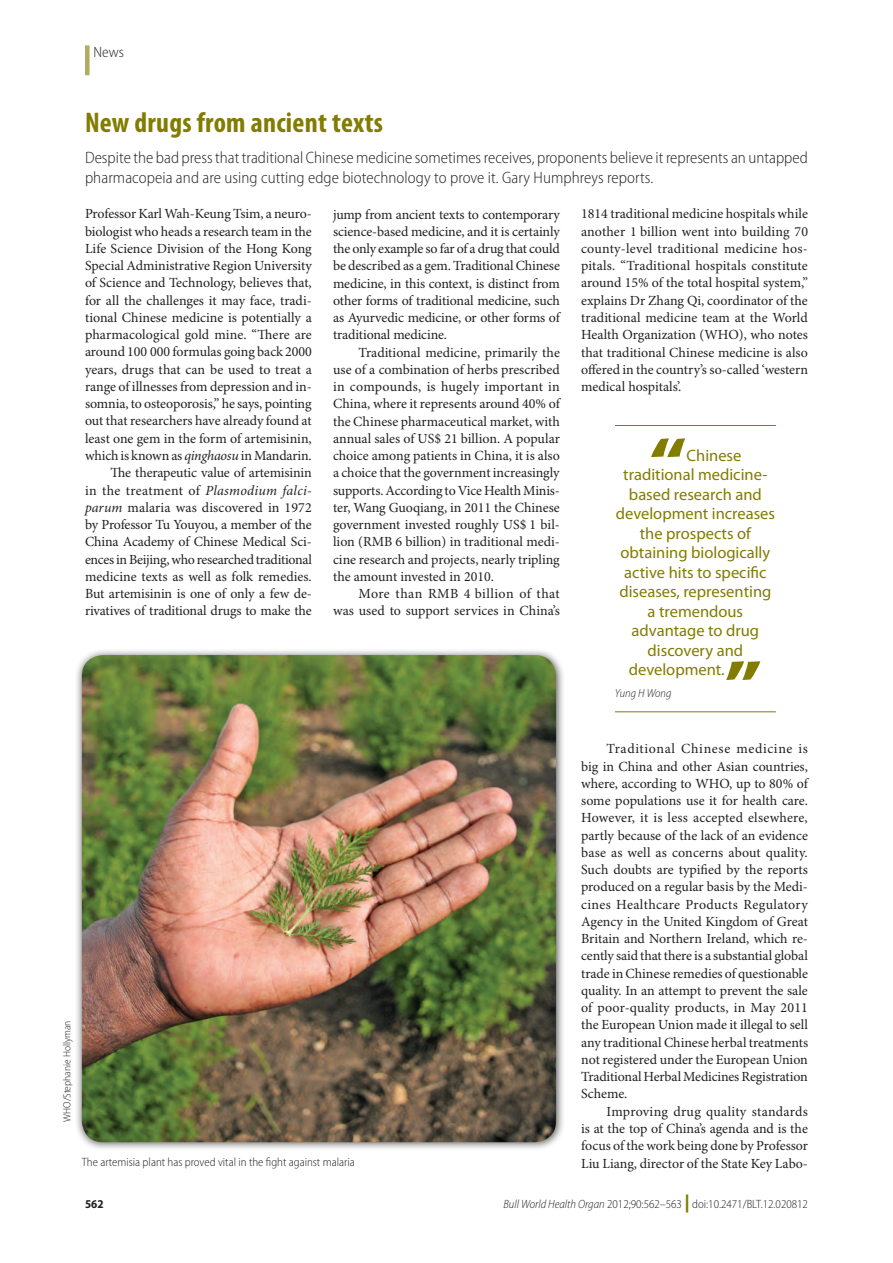
<style>
.page{position:relative;width:893px;height:1263px;background:#fff}
.page>*{position:absolute;margin:0;border:0;box-sizing:border-box;transform-origin:0 0}
.Pull_Quote{font:900 63.75px "Myriad Pro";color:#827c00;scale:1.18 1}
.Article_Title{font:700 condensed 28.5px "Myriad Pro";letter-spacing:.01em;color:#827c00}
.Pull_Quote-2{font:16.5px "Myriad Pro";color:#827c00}
.Strap_Para{font:300 semi-condensed 16.5px/19.5px "Myriad Pro";color:#231f20}
.Section_Title{font:300 semi-condensed 15px "Myriad Pro";color:#231f20}
.Para_Ind{font:13.95px/17.2px "Minion Pro";letter-spacing:-.005em;color:#231f20;text-align:justify}
.Para_No_Ind{font:13.95px/17.2px "Minion Pro";letter-spacing:-.01em;color:#231f20;text-align:justify}
.News_Fig_Capt{font:300 semi-condensed 12px "Myriad Pro";color:#231f20}
.t1{font:700 semi-condensed 12px "Myriad Pro";color:#231f20}
.Pull_Quote_Auth{font:italic 300 semi-condensed 11.7px "Myriad Pro";letter-spacing:.005em;color:#231f20}
.Fig_Credit{font:300 semi-condensed 10.5px "Myriad Pro";color:#231f20}
.s1{font-style:italic}
.s2{font-weight:900;font-stretch:normal;font-size:18px;color:#827c00}
</style>
<div class="page">
<div style="left:85px;top:45px;width:5px;height:30px;background:#b2ac5f"></div>
<hr style="left:615px;top:425px;width:161px;height:1px;background:#827c00">
<hr style="left:615px;top:711px;width:161px;height:1px;background:#827c00">
<div style="left:75px;top:648px;width:490px;height:503px;background:#231f20;opacity:.75"></div>
<img style="left:82px;top:655px;width:474px;height:487px">
<p class="Section_Title" style="left:94px;top:44px;width:32px">News</p>
<p class="Article_Title" style="left:85px;top:107px;width:300px">New drugs from ancient texts</p>
<p class="Strap_Para" style="left:85px;top:148px;width:724px">Despite the bad press that traditional Chinese medicine sometimes receives, proponents believe it represents an untapped pharmacopeia and are using cutting edge biotechnology to prove it. Gary Humphreys reports.</p>
<p class="Para_No_Ind" style="left:85px;top:206px;width:228px">Professor Karl Wah-Keung Tsim, a neuro&shy;biologist who heads a research team in the Life Science Division of the Hong Kong Special Administrative Region University of Science and Technology, believes that, for all the challenges it may face, tradi&shy;tional Chinese medicine is potentially a pharmacological gold mine. “There are around 100 000 formulas going back 2000 years, drugs that can be used to treat a range of illnesses from depression and in&shy;somnia, to osteoporosis,” he says, pointing out that researchers have already found at least one gem in the form of artemisinin, which is known as <span class="s1">qinghaosu</span> in Mandarin.</p>
<p class="Para_Ind" style="left:85px;top:465px;width:228px;text-indent:26px">The therapeutic value of artemisinin in the treatment of <span class="s1">Plasmodium falci&shy;parum</span> malaria was discovered in 1972 by Professor Tu Youyou, a member of the China Academy of Chinese Medical Sci&shy;ences in Beijing, who researched traditional medicine texts as well as folk remedies.<br>But artemisinin is one of only a few de&shy;rivatives of traditional drugs to make the</p>
<p class="Para_Ind" style="left:333px;top:206px;width:228px">jump from ancient texts to contemporary science-based medicine, and it is certainly the only example so far of a drug that could be described as a gem. Traditional Chinese medicine, in this context, is distinct from other forms of traditional medicine, such as Ayurvedic medicine, or other forms of traditional medicine.</p>
<p class="Para_Ind" style="left:333px;top:344px;width:228px;text-indent:26px">Traditional medicine, primarily the use of a combination of herbs prescribed in compounds, is hugely important in China, where it represents around 40% of the Chinese pharmaceutical market, with annual sales of US$ 21 billion. A popular choice among patients in China, it is also a choice that the government increasingly supports. According to Vice Health Minis&shy;ter, Wang Guoqiang, in 2011 the Chinese government invested roughly US$ 1 bil&shy;lion (RMB 6 billion) in traditional medi&shy;cine research and projects, nearly tripling the amount invested in 2010.</p>
<p class="Para_Ind" style="left:333px;top:585px;width:228px;text-align:right">More than RMB 4 billion of that<br>was used to support services in China’s</p>
<p class="Para_Ind" style="left:581px;top:206px;width:228px">1814 traditional medicine hospitals while another 1 billion went into building 70 county-level traditional medicine hos&shy;pitals. “Traditional hospitals constitute around 15% of the total hospital system,” explains Dr Zhang Qi, coordinator of the traditional medicine team at the World Health Organization (WHO), who notes that traditional Chinese medicine is also offered in the country’s so-called ‘western medical hospitals’.</p>
<p class="Pull_Quote" style="left:649px;top:425px;width:33px">“</p>
<p class="Pull_Quote-2" style="left:687px;top:446px;width:56px">Chinese</p>
<p class="Pull_Quote-2" style="left:623px;top:466px;width:146px">traditional medicine-</p>
<p class="Pull_Quote-2" style="left:629px;top:485px;width:134px">based research and</p>
<p class="Pull_Quote-2" style="left:616px;top:505px;width:161px">development increases</p>
<p class="Pull_Quote-2" style="left:640px;top:524px;width:113px">the prospects of</p>
<p class="Pull_Quote-2" style="left:620px;top:544px;width:151px">obtaining biologically</p>
<p class="Pull_Quote-2" style="left:624px;top:563px;width:144px">active hits to specific</p>
<p class="Pull_Quote-2" style="left:619px;top:583px;width:153px">diseases, representing</p>
<p class="Pull_Quote-2" style="left:648px;top:602px;width:97px">a tremendous</p>
<p class="Pull_Quote-2" style="left:632px;top:622px;width:129px">advantage to drug</p>
<p class="Pull_Quote-2" style="left:648px;top:641px;width:97px">discovery and</p>
<p class="Pull_Quote-2" style="left:629px;top:661px;width:97px">development.</p>
<p class="Pull_Quote_Auth" style="left:615px;top:686px;width:58px">Yung H Wong</p>
<p class="Pull_Quote" style="left:725px;top:648px;width:33px">”</p>
<p class="Fig_Credit" style="left:61px;top:1122px;width:102px;rotate:-90deg">WHO/Stephanie Hollyman</p>
<p class="News_Fig_Capt" style="left:82px;top:1156px;width:274px">The artemisia plant has proved vital in the fight against malaria</p>
<p class="Para_Ind" style="left:581px;top:741px;width:228px;text-indent:26px">Traditional Chinese medicine is big in China and other Asian countries, where, according to WHO, up to 80% of some populations use it for health care.<br>However, it is less accepted elsewhere, partly because of the lack of an evidence base as well as concerns about quality.<br>Such doubts are typified by the reports produced on a regular basis by the Medi&shy;cines Healthcare Products Regulatory Agency in the United Kingdom of Great Britain and Northern Ireland, which re&shy;cently said that there is a substantial global trade in Chinese remedies of questionable quality. In an attempt to prevent the sale of poor-quality products, in May 2011 the European Union made it illegal to sell any traditional Chinese herbal treatments not registered under the European Union Traditional Herbal Medicines Registration Scheme.</p>
<p class="Para_Ind" style="left:581px;top:1103px;width:228px;text-indent:26px">Improving drug quality standards is at the top of China’s agenda and is the focus of the work being done by Professor Liu Liang, director of the State Key Labo-</p>
<p class="t1" style="left:85px;top:1197px;width:20px">562</p>
<p class="News_Fig_Capt" style="left:503px;top:1198px;width:306px"><span class="s1">Bull World Health Organ</span> 2012;90:562–563 <span class="s2">|</span> doi:10.2471/BLT.12.020812</p>
</div>
